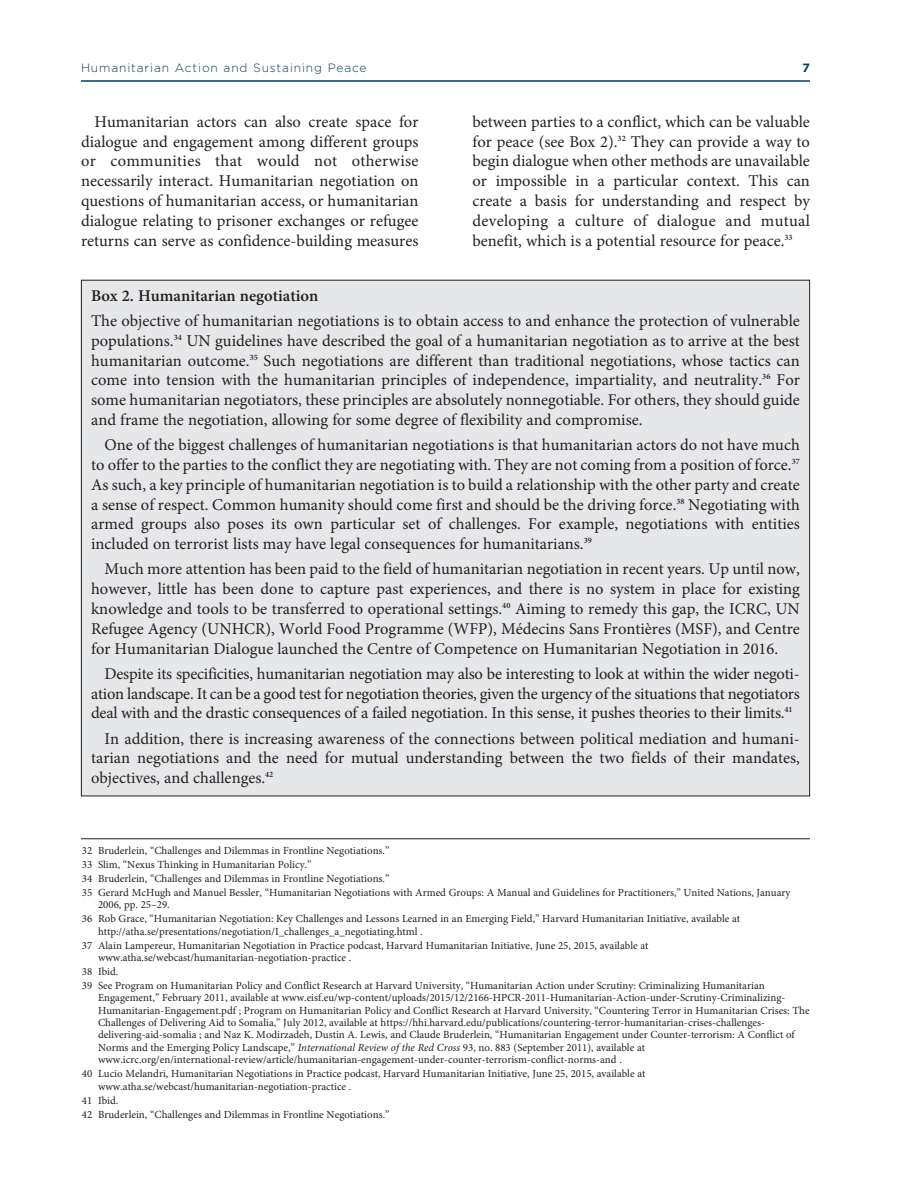
<style>
.page{position:relative;width:918px;height:1188px;background:#fff}
.page>*{position:absolute;margin:0;border:0;box-sizing:border-box;transform-origin:0 0}
.t1{font:16.5px/19.8px "Minion Pro";color:#231f20;text-align:justify}
.t2{font:600 16.5px "Minion Pro";color:#231f20}
.t3{font:300 12px "Gotham";letter-spacing:.07em;color:#003f61}
.t4{font:700 12px "Gotham";color:#003f61}
.t5{font:10.8px/14px "Minion Pro";color:#231f20}
.s1{font-style:italic}
</style>
<div class="page">
<hr style="left:81px;top:80px;width:729px;height:2px;background:#003f61">
<hr style="left:81px;top:838px;width:729px;height:1px;background:#231f20">
<div style="left:82px;top:281px;width:727px;height:515px;background:#e6e7e9"></div>
<p class="t3" style="left:81px;top:61px;width:287px">Humanitarian Action and Sustaining Peace</p>
<p class="t4" style="left:803px;top:61px;width:9px">7</p>
<p class="t1" style="left:81px;top:113px;width:339px;text-indent:13px">Humanitarian actors can also create space for dialogue and engagement among different groups or communities that would not otherwise necessarily interact. Humanitarian negotiation on questions of humanitarian access, or humanitarian dialogue relating to prisoner exchanges or refugee returns can serve as confidence-building measures</p>
<p class="t1" style="left:472px;top:113px;width:339px">between parties to a conflict, which can be valuable for peace (see Box 2).<sup>32</sup> They can provide a way to begin dialogue when other methods are unavailable or impossible in a particular context. This can create a basis for understanding and respect by developing a culture of dialogue and mutual benefit, which is a potential resource for peace.<sup>33</sup></p>
<p class="t2" style="left:91px;top:289px;width:229px">Box 2. Humanitarian negotiation</p>
<p class="t1" style="left:91px;top:312px;width:710px">The objective of humanitarian negotiations is to obtain access to and enhance the protection of vulnerable populations.<sup>34</sup> UN guidelines have described the goal of a humanitarian negotiation as to arrive at the best humanitarian outcome.<sup>35</sup> Such negotiations are different than traditional negotiations, whose tactics can come into tension with the humanitarian principles of independence, impartiality, and neutrality.<sup>36</sup> For some humanitarian negotiators, these principles are absolutely nonnegotiable. For others, they should guide and frame the negotiation, allowing for some degree of flexibility and compromise.</p>
<p class="t1" style="left:91px;top:437px;width:710px;text-indent:14px">One of the biggest challenges of humanitarian negotiations is that humanitarian actors do not have much to offer to the parties to the conflict they are negotiating with. They are not coming from a position of force.<sup>37<br></sup>As such, a key principle of humanitarian negotiation is to build a relationship with the other party and create a sense of respect. Common humanity should come first and should be the driving force.<sup>38</sup> Negotiating with armed groups also poses its own particular set of challenges. For example, negotiations with entities included on terrorist lists may have legal consequences for humanitarians.<sup>39</sup></p>
<p class="t1" style="left:91px;top:561px;width:710px;text-indent:14px">Much more attention has been paid to the field of humanitarian negotiation in recent years. Up until now, however, little has been done to capture past experiences, and there is no system in place for existing knowledge and tools to be transferred to operational settings.<sup>40</sup> Aiming to remedy this gap, the ICRC, UN Refugee Agency (UNHCR), World Food Programme (WFP), Médecins Sans Frontières (MSF), and Centre for Humanitarian Dialogue launched the Centre of Competence on Humanitarian Negotiation in 2016.</p>
<p class="t1" style="left:91px;top:665px;width:710px;text-indent:14px">Despite its specificities, humanitarian negotiation may also be interesting to look at within the wider negoti&shy;ation landscape. It can be a good test for negotiation theories, given the urgency of the situations that negotiators deal with and the drastic consequences of a failed negotiation. In this sense, it pushes theories to their limits.<sup>41</sup></p>
<p class="t1" style="left:91px;top:730px;width:710px;text-indent:14px">In addition, there is increasing awareness of the connections between political mediation and humani&shy;tarian negotiations and the need for mutual understanding between the two fields of their mandates, objectives, and challenges.<sup>42</sup></p>
<p class="t5" style="left:82px;top:844px;width:710px">32 Bruderlein, “Challenges and Dilemmas in Frontline Negotiations.”<br>33 Slim, “Nexus Thinking in Humanitarian Policy.”<br>34 Bruderlein, “Challenges and Dilemmas in Frontline Negotiations.”<br>35 Gerard McHugh and Manuel Bessler, “Humanitarian Negotiations with Armed Groups: A Manual and Guidelines for Practitioners,” United Nations, January</p>
<p class="t5" style="left:82px;top:899px;width:660px;text-indent:16px">2006, pp. 25–29.<br>36 Rob Grace, “Humanitarian Negotiation: Key Challenges and Lessons Learned in an Emerging Field,” Harvard Humanitarian Initiative, available at</p>
<p class="t5" style="left:82px;top:925px;width:568px;text-indent:16px">http://atha.se/presentations/negotiation/I_challenges_a_negotiating.html .<br>37 Alain Lampereur, Humanitarian Negotiation in Practice podcast, Harvard Humanitarian Initiative, June 25, 2015, available at</p>
<p class="t5" style="left:82px;top:951px;width:684px;text-indent:16px">www.atha.se/webcast/humanitarian-negotiation-practice .<br>38 Ibid.<br>39 See Program on Humanitarian Policy and Conflict Research at Harvard University, “Humanitarian Action under Scrutiny: Criminalizing Humanitarian</p>
<p class="t5" style="left:98px;top:993px;width:713px;line-height:12.3px">Engagement,” February 2011, available at www.eisf.eu/wp-content/uploads/2015/12/2166-HPCR-2011-Humanitarian-Action-under-Scrutiny-Criminalizing-Humanitarian-Engagement.pdf ; Program on Humanitarian Policy and Conflict Research at Harvard University, “Countering Terror in Humanitarian Crises: The Challenges of Delivering Aid to Somalia,” July 2012, available at https://hhi.harvard.edu/publications/countering-terror-humanitarian-crises-challenges&shy;delivering-aid-somalia ; and Naz K. Modirzadeh, Dustin A. Lewis, and Claude Bruderlein, “Humanitarian Engagement under Counter-terrorism: A Conflict of Norms and the Emerging Policy Landscape,” <span class="s1">International Review of the Red Cross</span> 93, no. 883 (September 2011), available at www.icrc.org/en/international-review/article/humanitarian-engagement-under-counter-terrorism-conflict-norms-and .</p>
<p class="t5" style="left:98px;top:1069px;width:549px;line-height:12.3px;text-indent:-16px">40 Lucio Melandri, Humanitarian Negotiations in Practice podcast, Harvard Humanitarian Initiative, June 25, 2015, available at www.atha.se/webcast/humanitarian-negotiation-practice .</p>
<p class="t5" style="left:82px;top:1094px;width:309px">41 Ibid.<br>42 Bruderlein, “Challenges and Dilemmas in Frontline Negotiations.”</p>
</div>
